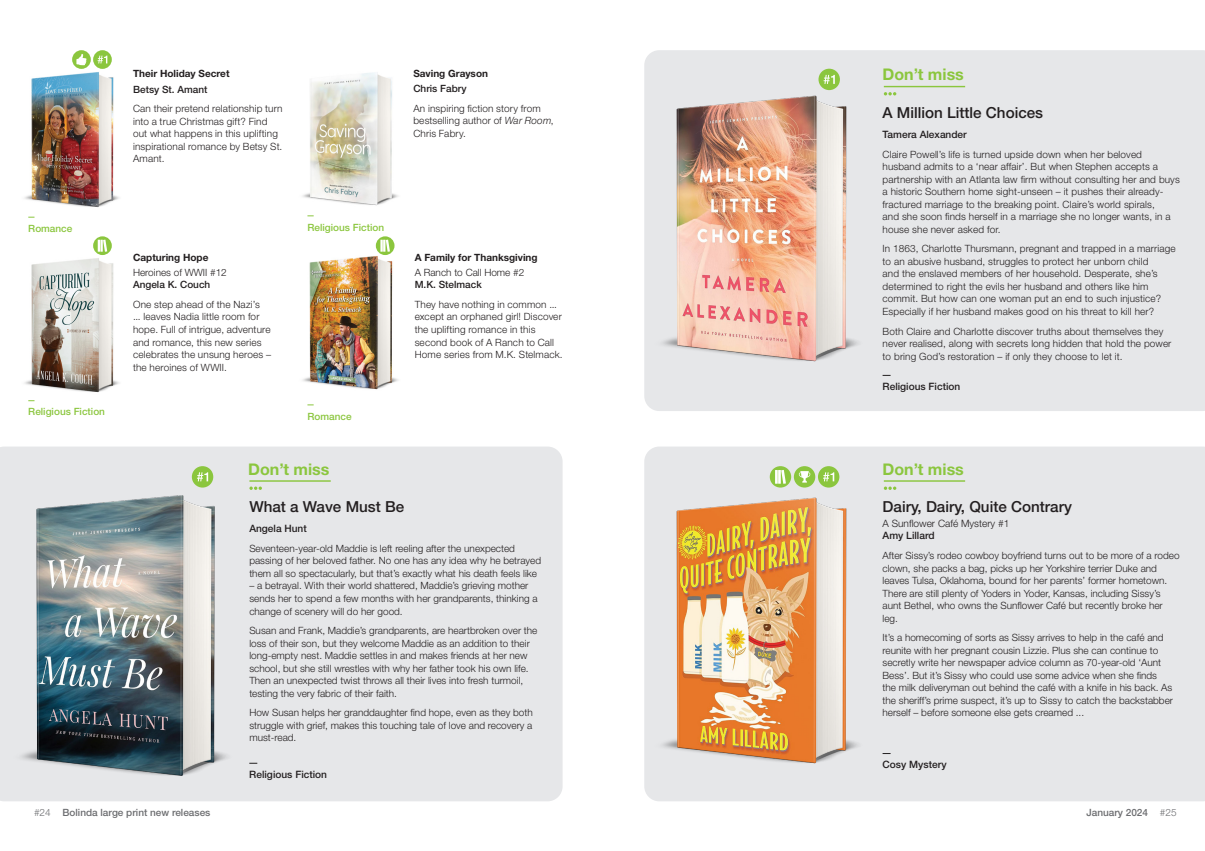
<style>
.page{position:relative;width:1205px;height:851px;background:#fff}
.page>*{position:absolute;margin:0;border:0;box-sizing:border-box;transform-origin:0 0}
.t1{font:700 16px "Helvetica Neue LT Std";color:#8bc63e}
.Box_-_01_Heading{font:500 15.25px "Helvetica Neue LT Std";color:#231f20}
._05-GENRE___MONTH{font:500 10.12px "Helvetica Neue LT Std";color:#231f20}
.Box_-_03_Author{font:500 10.12px "Helvetica Neue LT Std";color:#231f20}
.Box___02_Subtitle_series{font:300 10.12px "Helvetica Neue LT Std";color:#231f20}
.Box_-_04_Teaser{font:300 10px/12.5px "Helvetica Neue LT Std";color:#231f20}
._04_-_Teaser{font:300 10px/12.5px "Helvetica Neue LT Std";letter-spacing:.015em;color:#231f20}
._01_-_Title{font:700 10px "Helvetica Neue LT Std";color:#231f20}
._03_-_Author{font:500 10px "Helvetica Neue LT Std";color:#231f20}
.Month{font:500 10px "Helvetica Neue LT Std";color:#8bc63e}
.t2{font:500 10px "Helvetica Neue LT Std";color:#6c6d70}
._02_-_Subtitle_series{font:300 10px "Helvetica Neue LT Std";color:#231f20}
.s1{font-style:italic}
.s2{font-weight:300}
</style>
<div class="page">
<img style="left:302px;top:72px;width:96px;height:134px">
<img style="left:24px;top:72px;width:95px;height:136px">
<img style="left:24px;top:258px;width:95px;height:135px">
<div style="left:0;top:446px;width:562px;height:355px;background:#e6e7e9"></div>
<hr style="left:249px;top:480px;width:82px;height:1px;background:#8bc63e">
<svg style="left:249px;top:486px;width:13px;height:4px"></svg>
<img style="left:0;top:490px;width:246px;height:291px">
<img style="left:302px;top:253px;width:96px;height:137px">
<div style="left:644px;top:50px;width:561px;height:361px;background:#e6e7e9"></div>
<div style="left:644px;top:446px;width:561px;height:355px;background:#e6e7e9"></div>
<hr style="left:884px;top:86px;width:81px;height:1px;background:#8bc63e">
<svg style="left:884px;top:92px;width:12px;height:3px"></svg>
<hr style="left:884px;top:480px;width:81px;height:1px;background:#8bc63e">
<svg style="left:884px;top:486px;width:12px;height:4px"></svg>
<img style="left:644px;top:492px;width:232px;height:276px">
<svg style="left:72px;top:50px;width:19px;height:19px"></svg>
<svg style="left:76px;top:54px;width:11px;height:11px"></svg>
<svg style="left:93px;top:50px;width:19px;height:19px"></svg>
<svg style="left:98px;top:56px;width:9px;height:7px"></svg>
<div style="left:818px;top:466px;width:21px;height:21px;background:#8bc63e;border-radius:50%"></div>
<svg style="left:823px;top:472px;width:11px;height:9px"></svg>
<div style="left:192px;top:466px;width:21px;height:21px;background:#8bc63e;border-radius:50%"></div>
<svg style="left:197px;top:472px;width:11px;height:9px"></svg>
<div style="left:818px;top:69px;width:22px;height:21px;background:#8bc63e;border-radius:50%"></div>
<svg style="left:823px;top:75px;width:12px;height:9px"></svg>
<img style="left:644px;top:90px;width:232px;height:276px">
<svg style="left:93px;top:236px;width:19px;height:19px"></svg>
<svg style="left:98px;top:239px;width:9px;height:13px"></svg>
<div style="left:376px;top:236px;width:18px;height:19px;background:#8bc63e;border-radius:50%"></div>
<svg style="left:380px;top:239px;width:10px;height:13px"></svg>
<div style="left:794px;top:466px;width:21px;height:21px;background:#8bc63e;border-radius:50%"></div>
<svg style="left:799px;top:471px;width:11px;height:11px"></svg>
<div style="left:770px;top:466px;width:21px;height:21px;background:#8bc63e;border-radius:50%"></div>
<svg style="left:775px;top:470px;width:11px;height:13px"></svg>
<p class="Month" style="left:28px;top:222px;width:46px">Romance</p>
<p class="Month" style="left:28px;top:406px;width:78px">Religious Fiction</p>
<p class="_01_-_Title" style="left:133px;top:67px;width:98px">Their Holiday Secret</p>
<p class="_03_-_Author" style="left:133px;top:83px;width:76px">Betsy St. Amant</p>
<p class="_04_-_Teaser" style="left:133px;top:102px;width:151px">Can their pretend relationship turn into a true Christmas gift? Find out what happens in this uplifting inspirational romance by Betsy St.<br>Amant.</p>
<p class="_01_-_Title" style="left:133px;top:251px;width:77px">Capturing Hope</p>
<p class="_02_-_Subtitle_series" style="left:133px;top:267px;width:95px">Heroines of WWII #12</p>
<p class="_03_-_Author" style="left:133px;top:279px;width:79px">Angela K. Couch</p>
<p class="_04_-_Teaser" style="left:133px;top:298px;width:140px">One step ahead of the Nazi’s<br>... leaves Nadia little room for hope. Full of intrigue, adventure and romance, this new series celebrates the unsung heroes – the heroines of WWII.</p>
<p class="Month" style="left:307px;top:221px;width:78px">Religious Fiction</p>
<p class="Month" style="left:307px;top:410px;width:46px">Romance</p>
<p class="_01_-_Title" style="left:413px;top:67px;width:76px">Saving Grayson</p>
<p class="_03_-_Author" style="left:413px;top:83px;width:55px">Chris Fabry</p>
<p class="_04_-_Teaser" style="left:413px;top:102px;width:142px">An inspiring fiction story from bestselling author of <span class="s1">War Room</span>,<br>Chris Fabry.</p>
<p class="_01_-_Title" style="left:415px;top:251px;width:124px">A Family for Thanksgiving</p>
<p class="_02_-_Subtitle_series" style="left:415px;top:267px;width:111px">A Ranch to Call Home #2</p>
<p class="_03_-_Author" style="left:415px;top:279px;width:69px">M.K. Stelmack</p>
<p class="_04_-_Teaser" style="left:415px;top:298px;width:149px">They have nothing in common ... except an orphaned girl! Discover the uplifting romance in this second book of A Ranch to Call<br>Home series from M.K. Stelmack.</p>
<p class="t1" style="left:248px;top:459px;width:83px">Don’t miss</p>
<p class="Box_-_01_Heading" style="left:249px;top:498px;width:156px">What a Wave Must Be</p>
<p class="Box_-_03_Author" style="left:249px;top:522px;width:59px">Angela Hunt</p>
<p class="Box_-_04_Teaser" style="left:249px;top:542px;width:293px">Seventeen-year-old Maddie is left reeling after the unexpected passing of her beloved father. No one has any idea why he betrayed them all so spectacularly, but that’s exactly what his death feels like</p>
<p class="Box_-_04_Teaser" style="left:249px;top:579px;width:290px">– a betrayal. With their world shattered, Maddie’s grieving mother sends her to spend a few months with her grandparents, thinking a change of scenery will do her good.</p>
<p class="Box_-_04_Teaser" style="left:249px;top:624px;width:290px">Susan and Frank, Maddie’s grandparents, are heartbroken over the loss of their son, but they welcome Maddie as an addition to their long-empty nest. Maddie settles in and makes friends at her new school, but she still wrestles with why her father took his own life.<br>Then an unexpected twist throws all their lives into fresh turmoil, testing the very fabric of their faith.</p>
<p class="Box_-_04_Teaser" style="left:249px;top:706px;width:285px;text-align:justify">How Susan helps her granddaughter find hope, even as they both struggle with grief, makes this touching tale of love and recovery a must-read.</p>
<p class="_05-GENRE___MONTH" style="left:249px;top:768px;width:79px">Religious Fiction</p>
<p class="t1" style="left:882px;top:65px;width:83px">Don’t miss</p>
<p class="Box_-_01_Heading" style="left:882px;top:103px;width:162px">A Million Little Choices</p>
<p class="Box_-_03_Author" style="left:882px;top:128px;width:86px">Tamera Alexander</p>
<p class="Box_-_04_Teaser" style="left:882px;top:147px;width:299px">Claire Powell’s life is turned upside down when her beloved husband admits to a ‘near affair’. But when Stephen accepts a partnership with an Atlanta law firm without consulting her and buys a historic Southern home sight-unseen – it pushes their already&shy;fractured marriage to the breaking point. Claire’s world spirals,<br>and she soon finds herself in a marriage she no longer wants, in a house she never asked for.</p>
<p class="Box_-_04_Teaser" style="left:882px;top:242px;width:294px">In 1863, Charlotte Thursmann, pregnant and trapped in a marriage to an abusive husband, struggles to protect her unborn child<br>and the enslaved members of her household. Desperate, she’s determined to right the evils her husband and others like him commit. But how can one woman put an end to such injustice?<br>Especially if her husband makes good on his threat to kill her?</p>
<p class="Box_-_04_Teaser" style="left:882px;top:324px;width:290px">Both Claire and Charlotte discover truths about themselves they never realised, along with secrets long hidden that hold the power to bring God’s restoration – if only they choose to let it.</p>
<p class="_05-GENRE___MONTH" style="left:882px;top:380px;width:79px">Religious Fiction</p>
<p class="t1" style="left:882px;top:459px;width:83px">Don’t miss</p>
<p class="Box_-_01_Heading" style="left:882px;top:498px;width:191px">Dairy, Dairy, Quite Contrary</p>
<p class="Box___02_Subtitle_series" style="left:882px;top:517px;width:128px">A Sunflower Café Mystery #1</p>
<p class="Box_-_03_Author" style="left:882px;top:529px;width:54px">Amy Lillard</p>
<p class="Box_-_04_Teaser" style="left:882px;top:549px;width:298px">After Sissy’s rodeo cowboy boyfriend turns out to be more of a rodeo clown, she packs a bag, picks up her Yorkshire terrier Duke and leaves Tulsa, Oklahoma, bound for her parents’ former hometown.<br>There are still plenty of Yoders in Yoder, Kansas, including Sissy’s aunt Bethel, who owns the Sunflower Café but recently broke her leg.</p>
<p class="Box_-_04_Teaser" style="left:882px;top:631px;width:292px">It’s a homecoming of sorts as Sissy arrives to help in the café and reunite with her pregnant cousin Lizzie. Plus she can continue to secretly write her newspaper advice column as 70-year-old ‘Aunt Bess’. But it’s Sissy who could use some advice when she finds the milk deliveryman out behind the café with a knife in his back. As the sheriff’s prime suspect, it’s up to Sissy to catch the backstabber herself – before someone else gets creamed ...</p>
<p class="_05-GENRE___MONTH" style="left:882px;top:758px;width:66px">Cosy Mystery</p>
<p class="t2" style="left:34px;top:805px;width:178px"><span class="s2">#24</span> Bolinda large print new releases</p>
<p class="t2" style="left:1086px;top:805px;width:92px">January 2024 <span class="s2">#25</span></p>
</div>
